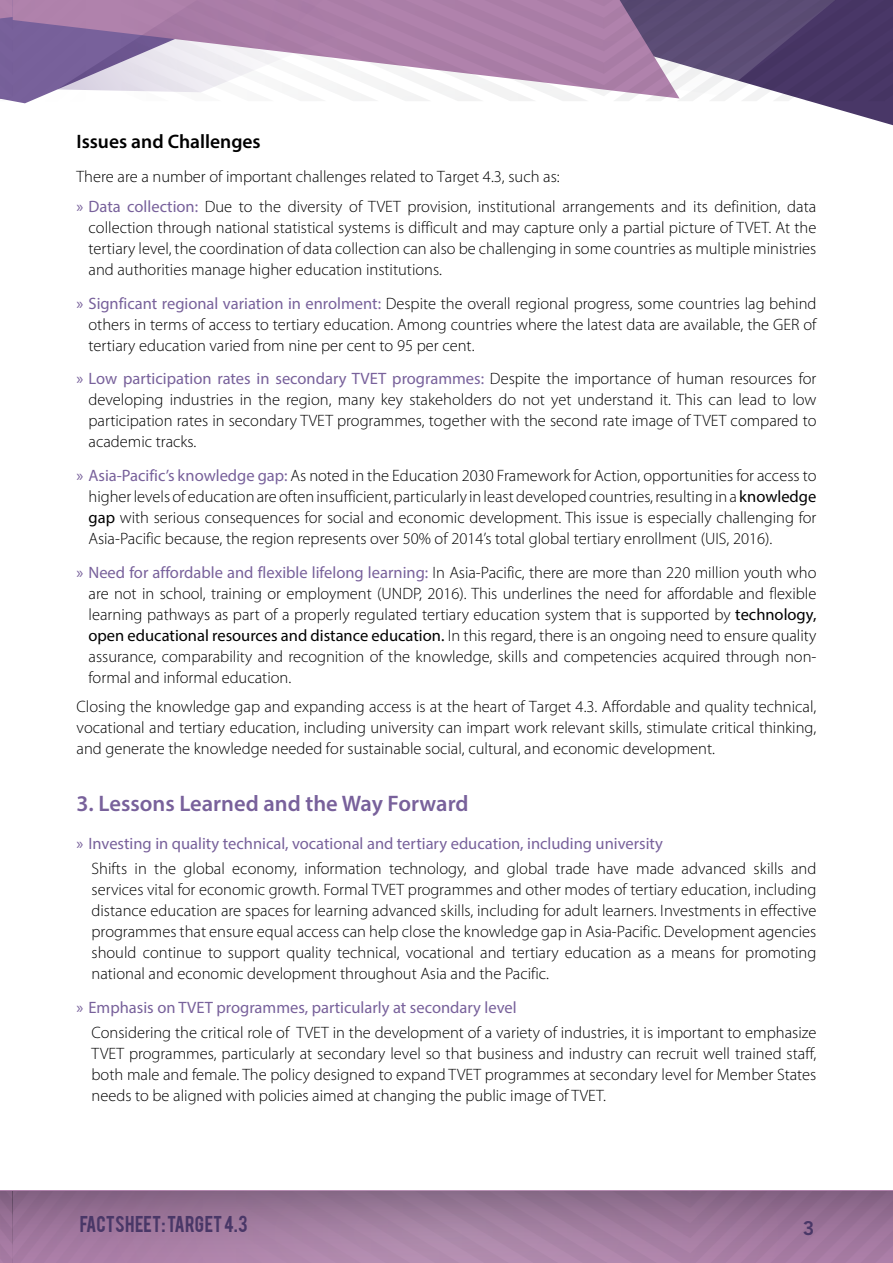
<style>
.page{position:relative;width:893px;height:1263px;background:#fff}
.page>*{position:absolute;margin:0;border:0;box-sizing:border-box;transform-origin:0 0}
.t1{font:600 22.5px "Myriad Pro";color:#78619b}
.t2{font:600 19.5px "Myriad Pro";color:#000}
.t3{font:800 19.5px "Avenir";color:#493767}
.t4{font:18px "Bebas";color:#493767}
.t5{font:300 16.5px/21px "Myriad Pro";color:#000;text-align:justify}
.t6{font:16.5px "Myriad Pro";color:#78619b}
.s1{font-weight:400;color:#78619b}
.s2{font-weight:400}
</style>
<div class="page">
<svg style="left:840px;top:110px;width:53px;height:16px"></svg>
<svg style="left:24px;top:103px;width:869px;height:7px"></svg>
<div style="left:0;top:1190px;width:11px;height:73px;background:#b082ac"></div>
<svg style="left:0;top:0;width:893px;height:103px"></svg>
<svg style="left:13px;top:1191px;width:880px;height:72px;background:#9d789b"></svg>
<svg style="left:0;top:1191px;width:13px;height:72px"></svg>
<p class="t2" style="left:77px;top:129px;width:186px">Issues and Challenges</p>
<p class="t5" style="left:77px;top:162px;width:741px;line-height:29.5px">There are a number of important challenges related to Target 4.3, such as:<br><span class="s1">» Data collection:</span> Due to the diversity of TVET provision, institutional arrangements and its definition, data</p>
<p class="t5" style="left:89px;top:217px;width:729px">collection through national statistical systems is difficult and may capture only a partial picture of TVET. At the tertiary level, the coordination of data collection can also be challenging in some countries as multiple ministries and authorities manage higher education institutions.</p>
<p class="t5" style="left:89px;top:292px;width:729px;text-indent:-12px"><span class="s1">» Signficant regional variation in enrolment:</span> Despite the overall regional progress, some countries lag behind others in terms of access to tertiary education. Among countries where the latest data are available, the GER of tertiary education varied from nine per cent to 95 per cent.</p>
<p class="t5" style="left:89px;top:368px;width:729px;text-indent:-12px"><span class="s1">» Low participation rates in secondary TVET programmes:</span> Despite the importance of human resources for developing industries in the region, many key stakeholders do not yet understand it. This can lead to low participation rates in secondary TVET programmes, together with the second rate image of TVET compared to academic tracks.</p>
<p class="t5" style="left:89px;top:465px;width:729px;text-indent:-12px"><span class="s1">» Asia-Pacific’s knowledge gap:</span> As noted in the Education 2030 Framework for Action, opportunities for access to higher levels of education are often insufficient, particularly in least developed countries, resulting in a <span class="s2">knowledge gap</span> with serious consequences for social and economic development. This issue is especially challenging for Asia-Pacific because, the region represents over 50% of 2014’s total global tertiary enrollment (UIS, 2016).</p>
<p class="t5" style="left:89px;top:562px;width:729px;text-indent:-12px"><span class="s1">» Need for affordable and flexible lifelong learning:</span> In Asia-Pacific, there are more than 220 million youth who are not in school, training or employment (UNDP, 2016). This underlines the need for affordable and flexible learning pathways as part of a properly regulated tertiary education system that is supported by <span class="s2">technology, open educational resources and distance education.</span> In this regard, there is an ongoing need to ensure quality assurance, comparability and recognition of the knowledge, skills and competencies acquired through non&shy;formal and informal education.</p>
<p class="t5" style="left:77px;top:696px;width:741px">Closing the knowledge gap and expanding access is at the heart of Target 4.3. Affordable and quality technical, vocational and tertiary education, including university can impart work relevant skills, stimulate critical thinking, and generate the knowledge needed for sustainable social, cultural, and economic development.</p>
<h1 class="t1" style="left:77px;top:789px;width:394px">3. Lessons Learned and the Way Forward</h1>
<p class="t6" style="left:77px;top:833px;width:588px">» Investing in quality technical, vocational and tertiary education, including university</p>
<p class="t5" style="left:92px;top:858px;width:726px">Shifts in the global economy, information technology, and global trade have made advanced skills and services vital for economic growth. Formal TVET programmes and other modes of tertiary education, including distance education are spaces for learning advanced skills, including for adult learners. Investments in effective programmes that ensure equal access can help close the knowledge gap in Asia-Pacific. Development agencies should continue to support quality technical, vocational and tertiary education as a means for promoting national and economic development throughout Asia and the Pacific.</p>
<p class="t6" style="left:77px;top:997px;width:442px">» Emphasis on TVET programmes, particularly at secondary level</p>
<p class="t5" style="left:92px;top:1022px;width:726px">Considering the critical role of TVET in the development of a variety of industries, it is important to emphasize TVET programmes, particularly at secondary level so that business and industry can recruit well trained staff, both male and female. The policy designed to expand TVET programmes at secondary level for Member States needs to be aligned with policies aimed at changing the public image of TVET.</p>
<p class="t4" style="left:80px;top:1211px;width:169px">FACTSHEET: TARGET 4.3</p>
<p class="t3" style="left:803px;top:1217px;width:13px">3</p>
</div>
